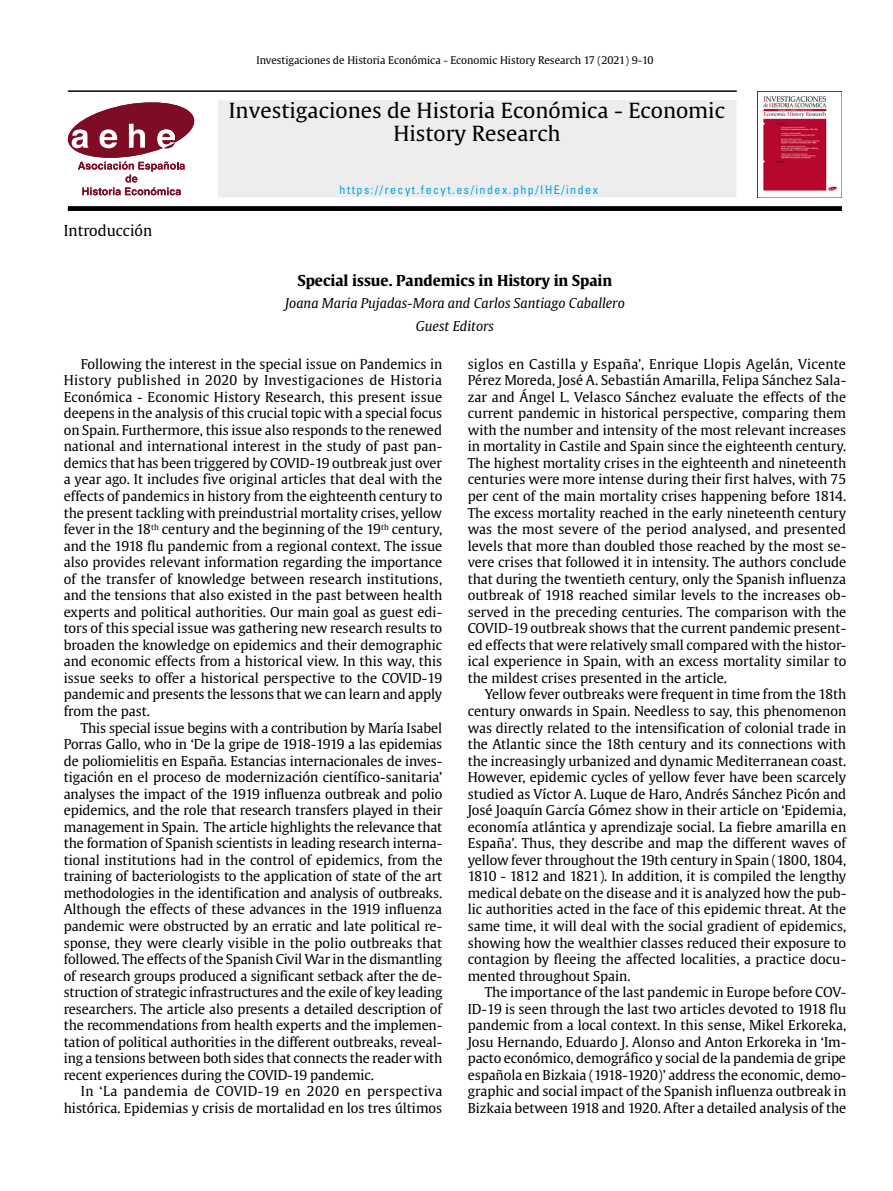
<style>
.page{position:relative;width:893px;height:1191px;background:#fff}
.page>*{position:absolute;margin:0;border:0;box-sizing:border-box;transform-origin:0 0}
.t1{font:20.7px/23.7px "Gulliver RM";color:#000;text-align:center}
.Titular{font:700 15px "Gulliver";color:#000}
.t2{font:15px "Gulliver";color:#000}
.Texto_general{font:13.5px/16.5px "Gulliver";color:#000;text-align:justify}
.Titular-2{font:italic 13.5px/22.5px "Gulliver";color:#000;text-align:center}
.t3{font:condensed 12px "Univers";letter-spacing:.125em;color:#00a5e1}
.t4{font:10.5px "Gulliver";color:#000}
</style>
<div class="page">
<img style="left:758px;top:91px;width:84px;height:106px">
<hr style="left:68px;top:91px;width:669px;height:1px;background:#000">
<div style="left:218px;top:100px;width:518px;height:97px;background:#ededed"></div>
<svg style="left:68px;top:102px;width:126px;height:93px"></svg>
<div style="left:68px;top:206px;width:774px;height:5px;background:#000"></div>
<p class="t4" style="left:256px;top:53px;width:399px">Investigaciones de Historia Económica - Economic History Research 17 (2021) 9-10</p>
<p class="t2" style="left:64px;top:221px;width:90px">Introducción</p>
<h1 class="t1" style="left:229px;top:98px;width:498px">Investigaciones de Historia Económica - Economic<br>History Research</h1>
<p class="t3" style="left:340px;top:182px;width:260px">https://recyt.fecyt.es/index.php/IHE/index</p>
<p class="Titular" style="left:298px;top:271px;width:316px">Special issue. Pandemics in History in Spain</p>
<p class="Titular-2" style="left:285px;top:292px;width:341px">Joana Maria Pujadas-Mora and Carlos Santiago Caballero<br>Guest Editors</p>
<p class="Texto_general" style="left:64px;top:355px;width:380px;text-indent:17px">Following the interest in the special issue on Pandemics in History published in 2020 by Investigaciones de Historia Económica - Economic History Research, this present issue deepens in the analysis of this crucial topic with a special focus on Spain. Furthermore, this issue also responds to the renewed national and international interest in the study of past pan&shy;demics that has been triggered by COVID-19 outbreak just over a year ago. It includes five original articles that deal with the effects of pandemics in history from the eighteenth century to the present tackling with preindustrial mortality crises, yellow fever in the 18<sup>th</sup> century and the beginning of the 19<sup>th</sup> century, and the 1918 flu pandemic from a regional context. The issue also provides relevant information regarding the importance of the transfer of knowledge between research institutions, and the tensions that also existed in the past between health experts and political authorities. Our main goal as guest edi&shy;tors of this special issue was gathering new research results to broaden the knowledge on epidemics and their demographic and economic effects from a historical view. In this way, this issue seeks to offer a historical perspective to the COVID-19 pandemic and presents the lessons that we can learn and apply from the past.</p>
<p class="Texto_general" style="left:64px;top:719px;width:380px;text-indent:17px">This special issue begins with a contribution by María Isabel Porras Gallo, who in ‘De la gripe de 1918-1919 a las epidemias de poliomielitis en España. Estancias internacionales de inves&shy;tigación en el proceso de modernización científico-sanitaria’ analyses the impact of the 1919 influenza outbreak and polio epidemics, and the role that research transfers played in their management in Spain. The article highlights the relevance that the formation of Spanish scientists in leading research interna&shy;tional institutions had in the control of epidemics, from the training of bacteriologists to the application of state of the art methodologies in the identification and analysis of outbreaks.<br>Although the effects of these advances in the 1919 influenza pandemic were obstructed by an erratic and late political re&shy;sponse, they were clearly visible in the polio outbreaks that followed. The effects of the Spanish Civil War in the dismantling of research groups produced a significant setback after the de&shy;struction of strategic infrastructures and the exile of key leading researchers. The article also presents a detailed description of the recommendations from health experts and the implemen&shy;tation of political authorities in the different outbreaks, reveal&shy;ing a tensions between both sides that connects the reader with recent experiences during the COVID-19 pandemic.</p>
<p class="Texto_general" style="left:64px;top:1083px;width:380px;text-align:right">In ‘La pandemia de COVID-19 en 2020 en perspectiva histórica. Epidemias y crisis de mortalidad en los tres últimos</p>
<p class="Texto_general" style="left:468px;top:355px;width:380px">siglos en Castilla y España’, Enrique Llopis Agelán, Vicente Pérez Moreda, José A. Sebastián Amarilla, Felipa Sánchez Sala&shy;zar and Ángel L. Velasco Sánchez evaluate the effects of the current pandemic in historical perspective, comparing them with the number and intensity of the most relevant increases in mortality in Castile and Spain since the eighteenth century.<br>The highest mortality crises in the eighteenth and nineteenth centuries were more intense during their first halves, with 75 per cent of the main mortality crises happening before 1814.<br>The excess mortality reached in the early nineteenth century was the most severe of the period analysed, and presented levels that more than doubled those reached by the most se&shy;vere crises that followed it in intensity. The authors conclude that during the twentieth century, only the Spanish influenza outbreak of 1918 reached similar levels to the increases ob&shy;served in the preceding centuries. The comparison with the COVID-19 outbreak shows that the current pandemic present&shy;ed effects that were relatively small compared with the histor&shy;ical experience in Spain, with an excess mortality similar to the mildest crises presented in the article.</p>
<p class="Texto_general" style="left:468px;top:686px;width:380px;text-indent:17px">Yellow fever outbreaks were frequent in time from the 18th century onwards in Spain. Needless to say, this phenomenon was directly related to the intensification of colonial trade in the Atlantic since the 18th century and its connections with the increasingly urbanized and dynamic Mediterranean coast.<br>However, epidemic cycles of yellow fever have been scarcely studied as Víctor A. Luque de Haro, Andrés Sánchez Picón and José Joaquín García Gómez show in their article on ‘Epidemia, economía atlántica y aprendizaje social. La fiebre amarilla en España’. Thus, they describe and map the different waves of yellow fever throughout the 19th century in Spain (1800, 1804, 1810 - 1812 and 1821). In addition, it is compiled the lengthy medical debate on the disease and it is analyzed how the pub&shy;lic authorities acted in the face of this epidemic threat. At the same time, it will deal with the social gradient of epidemics, showing how the wealthier classes reduced their exposure to contagion by fleeing the affected localities, a practice docu&shy;mented throughout Spain.</p>
<p class="Texto_general" style="left:468px;top:984px;width:380px;text-indent:17px">The importance of the last pandemic in Europe before COV-ID-19 is seen through the last two articles devoted to 1918 flu pandemic from a local context. In this sense, Mikel Erkoreka, Josu Hernando, Eduardo J. Alonso and Anton Erkoreka in ‘Im&shy;pacto económico, demográfico y social de la pandemia de gripe española en Bizkaia (1918-1920)’ address the economic, demo&shy;graphic and social impact of the Spanish influenza outbreak in Bizkaia between 1918 and 1920. After a detailed analysis of the</p>
</div>
